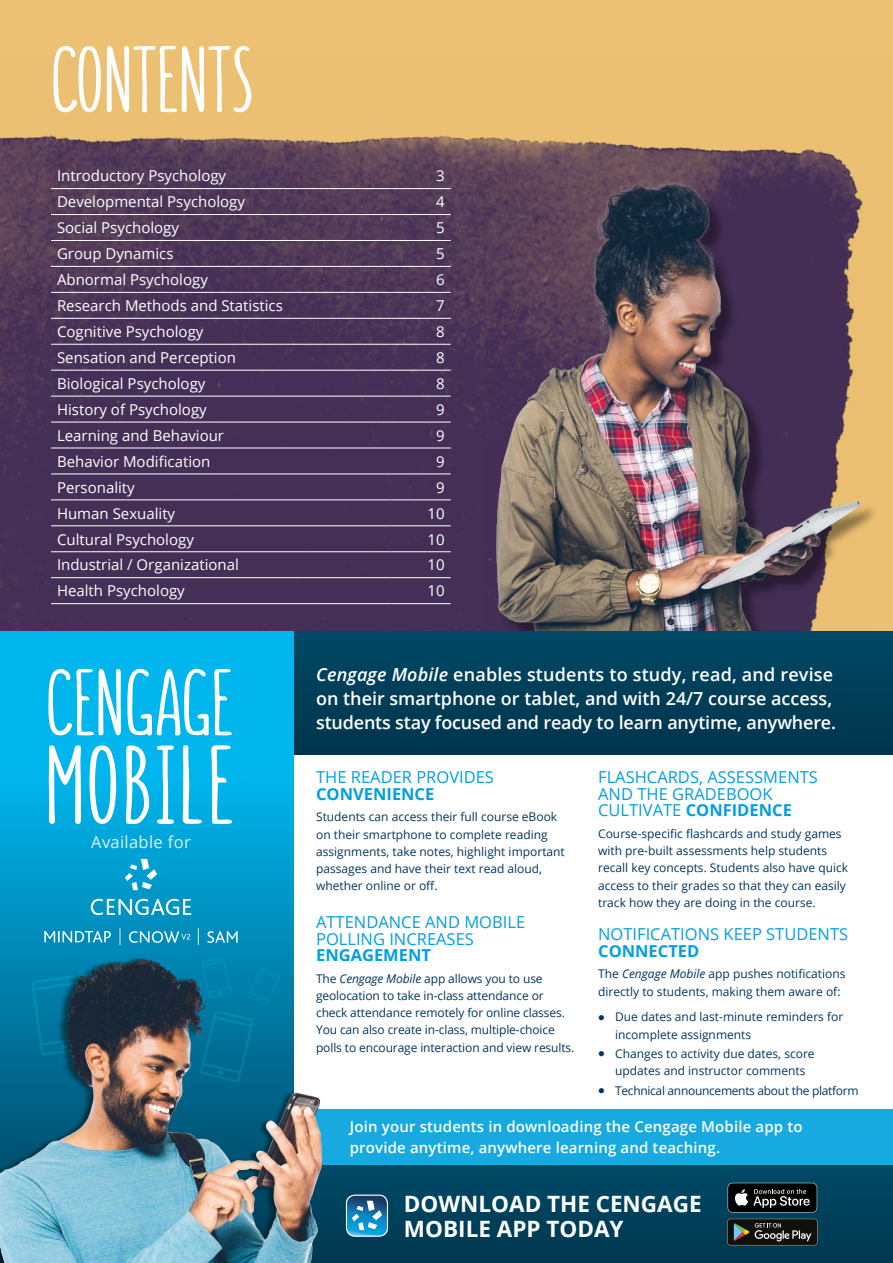
<style>
.page{position:relative;width:893px;height:1263px;background:#fff}
.page>*{position:absolute;margin:0;border:0;box-sizing:border-box;transform-origin:0 0}
.t1{font:700 106.8px "Summer Font";letter-spacing:.025em;color:#fff}
.t2{font:700 90.3px "Summer Font";color:#fff}
.t3{font:700 90px "Summer Font";color:#fff}
.t4{font:700 22.5px/25.5px "Open Sans";color:#fff}
.t5{font:600 18px/24px "Open Sans";color:#fff}
.t6{font:16.5px/16.5px "Open Sans";color:#009fe3}
.t7{font:700 16.5px "Open Sans";color:#009fe3}
.t8{font:16.5px "Open Sans";letter-spacing:.02em;color:#dff1fd}
.t9{font:15px "Open Sans";color:#fff}
.t10{font:600 15px/21px "Open Sans";letter-spacing:.01em;color:#fff}
.t11{font:12px/17.2px "Open Sans";color:#00365f}
.t12{font:12px "Open Sans";letter-spacing:-.025em;color:#00365f}
.s1{font-style:italic}
.s2{font-weight:700}
</style>
<div class="page">
<div style="left:0;top:0;width:893px;height:631px;background:#ecc173"></div>
<img style="left:0;top:135px;width:851px;height:496px">
<img style="left:485px;top:176px;width:389px;height:455px">
<hr style="left:51px;top:188px;width:340px;height:1px;background:#fff">
<hr style="left:391px;top:188px;width:60px;height:1px;background:#fff">
<hr style="left:51px;top:214px;width:340px;height:1px;background:#fff">
<hr style="left:391px;top:214px;width:60px;height:1px;background:#fff">
<hr style="left:51px;top:240px;width:340px;height:1px;background:#fff">
<hr style="left:391px;top:240px;width:60px;height:1px;background:#fff">
<hr style="left:51px;top:266px;width:340px;height:1px;background:#fff">
<hr style="left:391px;top:266px;width:60px;height:1px;background:#fff">
<hr style="left:51px;top:292px;width:340px;height:1px;background:#fff">
<hr style="left:391px;top:292px;width:60px;height:1px;background:#fff">
<hr style="left:51px;top:344px;width:340px;height:1px;background:#fff">
<hr style="left:391px;top:344px;width:60px;height:1px;background:#fff">
<hr style="left:51px;top:370px;width:340px;height:1px;background:#fff">
<hr style="left:391px;top:370px;width:60px;height:1px;background:#fff">
<hr style="left:51px;top:396px;width:340px;height:1px;background:#fff">
<hr style="left:391px;top:396px;width:60px;height:1px;background:#fff">
<hr style="left:51px;top:422px;width:340px;height:1px;background:#fff">
<hr style="left:391px;top:422px;width:60px;height:1px;background:#fff">
<hr style="left:51px;top:448px;width:340px;height:1px;background:#fff">
<hr style="left:391px;top:448px;width:60px;height:1px;background:#fff">
<hr style="left:51px;top:474px;width:340px;height:1px;background:#fff">
<hr style="left:391px;top:474px;width:60px;height:1px;background:#fff">
<hr style="left:51px;top:500px;width:340px;height:1px;background:#fff">
<hr style="left:391px;top:500px;width:60px;height:1px;background:#fff">
<hr style="left:51px;top:526px;width:340px;height:1px;background:#fff">
<hr style="left:391px;top:526px;width:60px;height:1px;background:#fff">
<hr style="left:51px;top:551px;width:340px;height:1px;background:#fff">
<hr style="left:391px;top:551px;width:60px;height:1px;background:#fff">
<hr style="left:51px;top:577px;width:340px;height:1px;background:#fff">
<hr style="left:391px;top:577px;width:60px;height:1px;background:#fff">
<hr style="left:51px;top:603px;width:340px;height:1px;background:#fff">
<hr style="left:391px;top:603px;width:60px;height:1px;background:#fff">
<hr style="left:51px;top:318px;width:340px;height:1px;background:#fff">
<hr style="left:391px;top:318px;width:60px;height:1px;background:#fff">
<div style="left:0;top:1109px;width:893px;height:56px;background:#17a9e0"></div>
<div style="left:0;top:631px;width:893px;height:124px;background:#003e58"></div>
<div style="left:0;top:1165px;width:893px;height:98px;background:#00405b"></div>
<svg style="left:0;top:631px;width:293px;height:325px;background:#00aade"></svg>
<div style="left:0;top:956px;width:320px;height:307px;background:#000;opacity:.45"></div>
<img style="left:261px;top:1123px;width:12px;height:30px">
<img style="left:78px;top:958px;width:72px;height:24px">
<svg style="left:346px;top:1196px;width:41px;height:40px;background:#378cb9"></svg>
<div style="left:346px;top:1194px;width:42px;height:43px;border:1px solid #fff;border-radius:9px"></div>
<svg style="left:727px;top:1219px;width:91px;height:26px;background:#34332e"></svg>
<svg style="left:727px;top:1183px;width:90px;height:30px;background:#2e3030"></svg>
<svg style="left:125px;top:859px;width:32px;height:31px"></svg>
<svg style="left:91px;top:899px;width:100px;height:16px"></svg>
<svg style="left:44px;top:931px;width:67px;height:11px"></svg>
<svg style="left:120px;top:928px;width:70px;height:17px"></svg>
<svg style="left:198px;top:928px;width:40px;height:17px"></svg>
<h3 class="t3" style="left:51px;top:26px;width:204px">CONTENTS</h3>
<p class="t9" style="left:57px;top:166px;width:171px">Introductory Psychology</p>
<p class="t9" style="left:436px;top:166px;width:10px">3</p>
<p class="t9" style="left:57px;top:192px;width:190px">Developmental Psychology</p>
<p class="t9" style="left:436px;top:192px;width:10px">4</p>
<p class="t9" style="left:57px;top:217px;width:124px">Social Psychology</p>
<p class="t9" style="left:436px;top:217px;width:10px">5</p>
<p class="t9" style="left:57px;top:243px;width:118px">Group Dynamics</p>
<p class="t9" style="left:436px;top:243px;width:10px">5</p>
<p class="t9" style="left:57px;top:269px;width:152px">Abnormal Psychology</p>
<p class="t9" style="left:436px;top:269px;width:10px">6</p>
<p class="t9" style="left:57px;top:295px;width:227px">Research Methods and Statistics</p>
<p class="t9" style="left:436px;top:295px;width:10px">7</p>
<p class="t9" style="left:57px;top:321px;width:148px">Cognitive Psychology</p>
<p class="t9" style="left:436px;top:321px;width:10px">8</p>
<p class="t9" style="left:57px;top:347px;width:180px">Sensation and Perception</p>
<p class="t9" style="left:436px;top:347px;width:10px">8</p>
<p class="t9" style="left:57px;top:373px;width:150px">Biological Psychology</p>
<p class="t9" style="left:436px;top:373px;width:10px">8</p>
<p class="t9" style="left:57px;top:399px;width:151px">History of Psychology</p>
<p class="t9" style="left:436px;top:399px;width:10px">9</p>
<p class="t9" style="left:57px;top:425px;width:169px">Learning and Behaviour</p>
<p class="t9" style="left:436px;top:425px;width:10px">9</p>
<p class="t9" style="left:57px;top:451px;width:155px">Behavior Modification</p>
<p class="t9" style="left:436px;top:451px;width:10px">9</p>
<p class="t9" style="left:57px;top:477px;width:79px">Personality</p>
<p class="t9" style="left:436px;top:477px;width:10px">9</p>
<p class="t9" style="left:57px;top:503px;width:120px">Human Sexuality</p>
<p class="t9" style="left:428px;top:503px;width:19px">10</p>
<p class="t9" style="left:57px;top:529px;width:138px">Cultural Psychology</p>
<p class="t9" style="left:428px;top:529px;width:19px">10</p>
<p class="t9" style="left:57px;top:555px;width:183px">Industrial / Organizational</p>
<p class="t9" style="left:428px;top:555px;width:19px">10</p>
<p class="t9" style="left:57px;top:581px;width:129px">Health Psychology</p>
<p class="t9" style="left:428px;top:581px;width:19px">10</p>
<h2 class="t2" style="left:46px;top:648px;width:189px">CENGAGE</h2>
<h1 class="t1" style="left:46px;top:721px;width:189px">MOBILE</h1>
<h3 class="t8" style="left:91px;top:830px;width:101px">Available for</h3>
<h3 class="t5" style="left:316px;top:662px;width:521px"><span class="s1">Cengage Mobile</span> enables students to study, read, and revise on their smartphone or tablet, and with 24/7 course access, students stay focused and ready to learn anytime, anywhere.</h3>
<h3 class="t6" style="left:316px;top:769px;width:179px">THE READER PROVIDES</h3>
<h3 class="t7" style="left:316px;top:782px;width:120px">CONVENIENCE</h3>
<p class="t11" style="left:316px;top:808px;width:250px">Students can access their full course eBook on their smartphone to complete reading assignments, take notes, highlight important passages and have their text read aloud, whether online or off.</p>
<h3 class="t6" style="left:316px;top:913px;width:211px">ATTENDANCE AND MOBILE<br>POLLING INCREASES</h3>
<h3 class="t7" style="left:316px;top:943px;width:116px">ENGAGEMENT</h3>
<p class="t11" style="left:316px;top:969px;width:260px">The <span class="s1">Cengage Mobile</span> app allows you to use geolocation to take in-class attendance or check attendance remotely for online classes.<br>You can also create in-class, multiple-choice polls to encourage interaction and view results.</p>
<h3 class="t6" style="left:598px;top:769px;width:221px">FLASHCARDS, ASSESSMENTS<br>AND THE GRADEBOOK<br>CULTIVATE <span class="s2">CONFIDENCE</span></h3>
<p class="t11" style="left:598px;top:825px;width:252px">Course-specific flashcards and study games with pre-built assessments help students recall key concepts. Students also have quick access to their grades so that they can easily track how they are doing in the course.</p>
<h3 class="t6" style="left:598px;top:926px;width:252px">NOTIFICATIONS KEEP STUDENTS</h3>
<h3 class="t7" style="left:598px;top:939px;width:103px">CONNECTED</h3>
<p class="t11" style="left:598px;top:965px;width:249px">The <span class="s1">Cengage Mobile</span> app pushes notifications directly to students, making them aware of:</p>
<p class="t11" style="left:615px;top:1008px;width:230px">Due dates and last-minute reminders for incomplete assignments</p>
<p class="t11" style="left:615px;top:1045px;width:201px">Changes to activity due dates, score updates and instructor comments</p>
<p class="t12" style="left:615px;top:1082px;width:245px">Technical announcements about the platform</p>
<p class="t10" style="left:350px;top:1116px;width:454px">Join your students in downloading the Cengage Mobile app to provide anytime, anywhere learning and teaching.</p>
<h3 class="t4" style="left:404px;top:1190px;width:299px">DOWNLOAD THE CENGAGE<br>MOBILE APP TODAY</h3>
</div>
